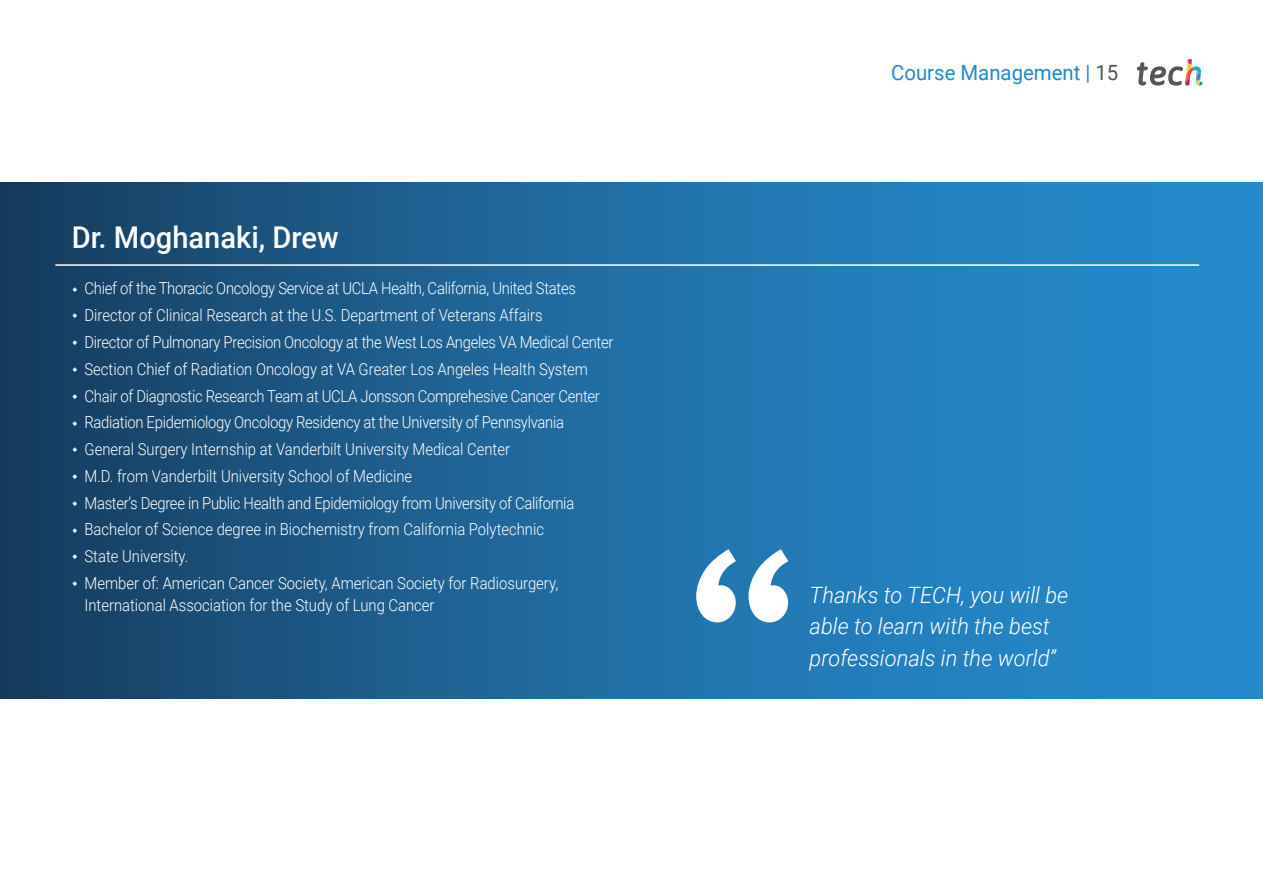
<style>
.page{position:relative;width:1263px;height:893px;background:#fff}
.page>*{position:absolute;margin:0;border:0;box-sizing:border-box;transform-origin:0 0}
.t1{font:500 30px "Roboto";color:#fff}
.t2{font:italic 300 22.5px/31.5px "Roboto";color:#fff}
.t3{font:21px "Roboto";color:#2488c9}
.t4{font:300 16.5px/26.7px "Roboto";color:#fff;scale:.9 1}
.s1{color:#52555b}
</style>
<div class="page">
<div style="left:0;top:182px;width:1263px;height:516px;background:linear-gradient(to right,#184267,#2793d9)"></div>
<svg style="left:696px;top:549px;width:92px;height:73px"></svg>
<hr style="left:55px;top:264px;width:1144px;height:2px;background:#fff">
<svg style="left:1137px;top:59px;width:65px;height:27px"></svg>
<svg style="left:73px;top:287px;width:4px;height:5px"></svg>
<svg style="left:73px;top:314px;width:4px;height:5px"></svg>
<svg style="left:73px;top:340px;width:4px;height:5px"></svg>
<svg style="left:73px;top:367px;width:4px;height:5px"></svg>
<svg style="left:73px;top:394px;width:4px;height:5px"></svg>
<svg style="left:73px;top:421px;width:4px;height:5px"></svg>
<svg style="left:73px;top:447px;width:4px;height:5px"></svg>
<svg style="left:73px;top:474px;width:4px;height:5px"></svg>
<svg style="left:73px;top:501px;width:4px;height:5px"></svg>
<svg style="left:73px;top:528px;width:4px;height:5px"></svg>
<svg style="left:73px;top:554px;width:4px;height:5px"></svg>
<svg style="left:73px;top:581px;width:4px;height:5px"></svg>
<h1 class="t1" style="left:72px;top:216px;width:268px">Dr. Moghanaki, Drew</h1>
<p class="t4" style="left:85px;top:275px;width:589px">Chief of the Thoracic Oncology Service at UCLA Health, California, United States Director of Clinical Research at the U.S. Department of Veterans Affairs<br>Director of Pulmonary Precision Oncology at the West Los Angeles VA Medical Center Section Chief of Radiation Oncology at VA Greater Los Angeles Health System Chair of Diagnostic Research Team at UCLA Jonsson Comprehesive Cancer Center Radiation Epidemiology Oncology Residency at the University of Pennsylvania General Surgery Internship at Vanderbilt University Medical Center<br>M.D. from Vanderbilt University School of Medicine<br>Master’s Degree in Public Health and Epidemiology from University of California Bachelor of Science degree in Biochemistry from California Polytechnic<br>State University.<br>Member of: American Cancer Society, American Society for Radiosurgery,</p>
<p class="t4" style="left:85px;top:591px;width:390px">International Association for the Study of Lung Cancer</p>
<p class="t3" style="left:891px;top:57px;width:229px">Course Management | <span class="s1">15</span></p>
<h2 class="t2" style="left:810px;top:578px;width:260px">Thanks to TECH, you will be able to learn with the best professionals in the world”</h2>
</div>
